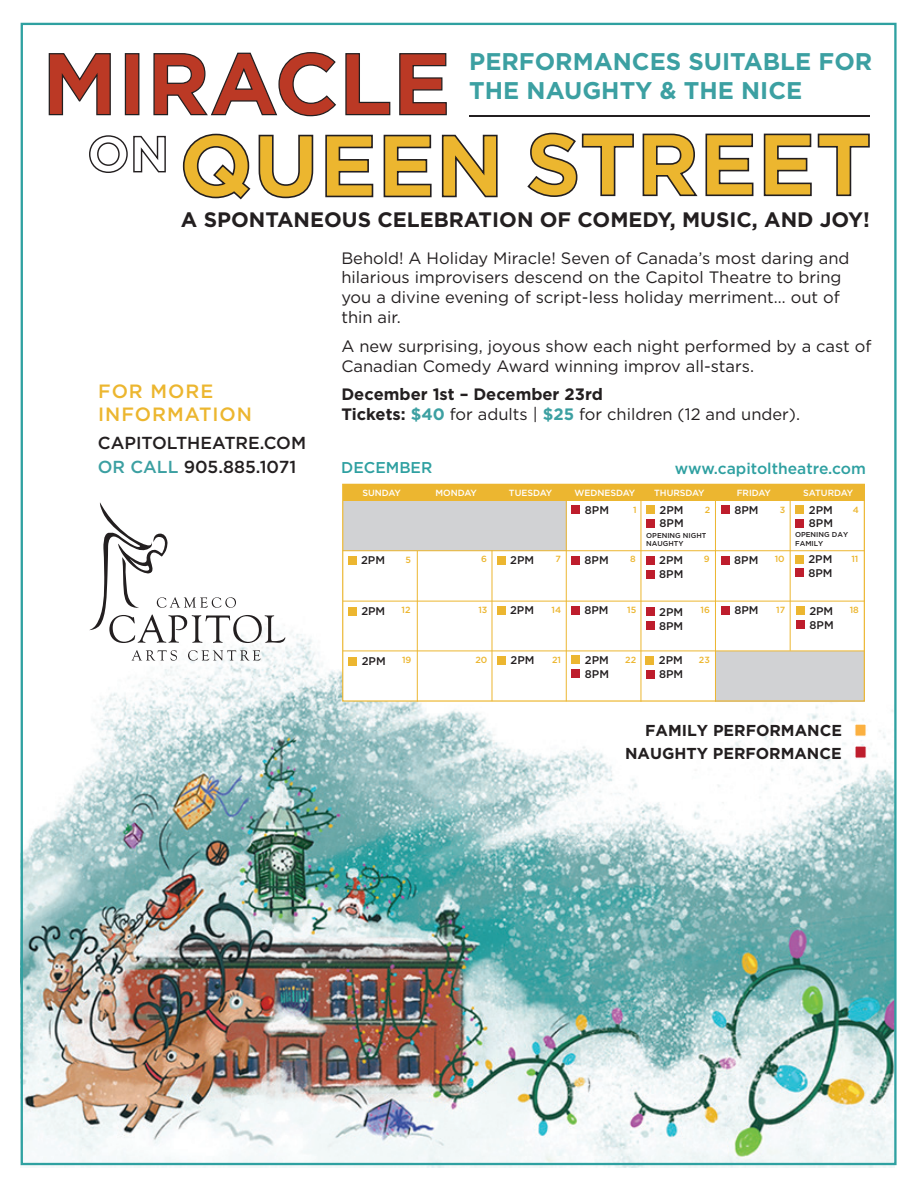
<style>
.page{position:relative;width:918px;height:1188px;background:#fff}
.page>*{position:absolute;margin:0;border:0;box-sizing:border-box;transform-origin:0 0}
.t1{font:700 87px/80.7px "Gotham";color:#ecb62f}
.t2{font:700 24.15px/29px "Gotham";color:#3ca0a2}
.t3{font:700 20.85px "Gotham";color:#231f20}
.t4{font:500 19.2px/23.1px "Gotham";letter-spacing:.05em;color:#ecb62f}
.t5{font:500 17.4px/24px "Gotham";color:#231f20}
.t6{font:16.5px/19.8px "Gotham";color:#231f20}
.t7{font:700 15.9px "Gotham";color:#231f20}
.t8{font:500 15.6px "Gotham";color:#2ea0a1}
.t9{font:500 11.1px/13.4px "Gotham";color:#231f20}
.t10{font:500 8.85px "Gotham";color:#fff}
.t11{font:500 8.85px "Gotham";color:#ecb62f}
.t12{font:500 7.05px/8.6px "Gotham";color:#231f20}
.s1{color:#bb3925}
.s2{color:#3ca0a2}
.s3{font-weight:700}
.s4{font-weight:700;color:#3ca0a2}
</style>
<div class="page">
<img style="left:20px;top:387px;width:875px;height:780px">
<svg style="left:132px;top:650px;width:45px;height:11px"></svg>
<svg style="left:188px;top:650px;width:73px;height:11px"></svg>
<svg style="left:89px;top:502px;width:196px;height:141px"></svg>
<svg style="left:48px;top:53px;width:63px;height:63px"></svg>
<div style="left:125px;top:53px;width:14px;height:62px;border:1px solid #231f20"></div>
<svg style="left:153px;top:52px;width:183px;height:65px"></svg>
<svg style="left:345px;top:53px;width:46px;height:63px"></svg>
<svg style="left:399px;top:53px;width:48px;height:63px"></svg>
<svg style="left:182px;top:133px;width:69px;height:67px"></svg>
<svg style="left:258px;top:134px;width:56px;height:65px"></svg>
<svg style="left:325px;top:134px;width:49px;height:64px"></svg>
<svg style="left:383px;top:134px;width:49px;height:64px"></svg>
<svg style="left:441px;top:134px;width:57px;height:64px"></svg>
<svg style="left:527px;top:132px;width:107px;height:65px"></svg>
<svg style="left:642px;top:133px;width:56px;height:64px"></svg>
<svg style="left:705px;top:133px;width:49px;height:64px"></svg>
<svg style="left:763px;top:133px;width:107px;height:64px"></svg>
<svg style="left:89px;top:135px;width:77px;height:38px"></svg>
<hr style="left:470px;top:115px;width:400px;height:1px;background:#231f20">
<div style="left:343px;top:485px;width:522px;height:216px;background:#fff"></div>
<div style="left:343px;top:500px;width:223px;height:51px;background:#d1d2d4"></div>
<div style="left:343px;top:484px;width:522px;height:17px;background:#ecb630"></div>
<hr style="left:343px;top:601px;width:522px;height:1px;background:#ecb630">
<hr style="left:417px;top:551px;width:1px;height:151px;background:#ecb630">
<hr style="left:492px;top:550px;width:1px;height:151px;background:#ecb630">
<div style="left:572px;top:506px;width:8px;height:8px;background:#be1d2c"></div>
<div style="left:715px;top:651px;width:150px;height:50px;background:#d1d2d4"></div>
<div style="left:646px;top:506px;width:9px;height:8px;background:#ecb630"></div>
<div style="left:646px;top:519px;width:9px;height:8px;background:#be1d2c"></div>
<div style="left:721px;top:506px;width:9px;height:8px;background:#be1d2c"></div>
<div style="left:796px;top:506px;width:8px;height:8px;background:#ecb630"></div>
<div style="left:796px;top:519px;width:8px;height:8px;background:#be1d2c"></div>
<div style="left:795px;top:555px;width:9px;height:8px;background:#ecb630"></div>
<div style="left:795px;top:569px;width:9px;height:8px;background:#be1d2c"></div>
<div style="left:497px;top:556px;width:8px;height:8px;background:#ecb630"></div>
<div style="left:572px;top:556px;width:8px;height:8px;background:#be1d2c"></div>
<div style="left:646px;top:556px;width:8px;height:8px;background:#be1d2c"></div>
<div style="left:721px;top:556px;width:8px;height:8px;background:#be1d2c"></div>
<div style="left:721px;top:606px;width:8px;height:9px;background:#be1d2c"></div>
<div style="left:497px;top:606px;width:8px;height:9px;background:#ecb630"></div>
<div style="left:571px;top:606px;width:9px;height:8px;background:#be1d2c"></div>
<div style="left:646px;top:607px;width:8px;height:9px;background:#be1d2c"></div>
<div style="left:348px;top:556px;width:8px;height:8px;background:#ecb630"></div>
<div style="left:348px;top:607px;width:8px;height:9px;background:#ecb630"></div>
<hr style="left:566px;top:501px;width:1px;height:200px;background:#ecb630">
<hr style="left:641px;top:500px;width:1px;height:202px;background:#ecb630">
<hr style="left:715px;top:500px;width:1px;height:202px;background:#ecb630">
<hr style="left:790px;top:500px;width:1px;height:151px;background:#ecb630">
<hr style="left:342px;top:550px;width:523px;height:1px;background:#ecb630">
<hr style="left:343px;top:650px;width:522px;height:1px;background:#ecb630">
<div style="left:342px;top:484px;width:523px;height:218px;border:1px solid #ecb630"></div>
<div style="left:855px;top:746px;width:12px;height:12px;background:#be1d2c;border:1px solid #fff"></div>
<div style="left:855px;top:724px;width:11px;height:13px;background:#fbb040;border:1px solid #fff"></div>
<div style="left:646px;top:670px;width:8px;height:8px;background:#be1d2c"></div>
<div style="left:646px;top:656px;width:8px;height:8px;background:#ecb630"></div>
<div style="left:497px;top:656px;width:9px;height:8px;background:#ecb630"></div>
<div style="left:572px;top:656px;width:8px;height:8px;background:#ecb630"></div>
<div style="left:349px;top:657px;width:8px;height:8px;background:#ecb630"></div>
<div style="left:572px;top:670px;width:8px;height:8px;background:#be1d2c"></div>
<div style="left:796px;top:621px;width:9px;height:8px;background:#be1d2c"></div>
<div style="left:796px;top:607px;width:8px;height:8px;background:#ecb630"></div>
<div style="left:646px;top:570px;width:8px;height:8px;background:#be1d2c"></div>
<div style="left:646px;top:621px;width:8px;height:9px;background:#be1d2c"></div>
<h1 class="t1" style="left:87px;top:43px;width:786px;text-indent:-45px"><span class="s1">MIRACLE<br></span><sup>ON</sup> QUEEN STREET</h1>
<p class="t3" style="left:181px;top:206px;width:691px">A SPONTANEOUS CELEBRATION OF COMEDY, MUSIC, AND JOY!</p>
<h2 class="t2" style="left:469px;top:47px;width:405px">PERFORMANCES SUITABLE FOR<br>THE NAUGHTY &amp; THE NICE</h2>
<p class="t4" style="left:98px;top:379px;width:155px">FOR MORE<br>INFORMATION</p>
<p class="t5" style="left:98px;top:431px;width:210px">CAPITOLTHEATRE.COM<br><span class="s2">OR CALL</span> 905.885.1071</p>
<p class="t6" style="left:341px;top:247px;width:510px">Behold! A Holiday Miracle! Seven of Canada’s most daring and hilarious improvisers descend on the Capitol Theatre to bring you a divine evening of script-less holiday merriment… out of thin air.</p>
<p class="t6" style="left:341px;top:336px;width:532px">A new surprising, joyous show each night performed by a cast of<br>Canadian Comedy Award winning improv all-stars.</p>
<p class="t6" style="left:341px;top:384px;width:460px"><span class="s3">December 1st – December 23rd<br>Tickets:</span> <span class="s4">$40</span> for adults | <span class="s4">$25</span> for children (12 and under).</p>
<p class="t8" style="left:341px;top:458px;width:93px">DECEMBER</p>
<p class="t8" style="left:675px;top:458px;width:193px">www.capitoltheatre.com</p>
<p class="t10" style="left:362px;top:487px;width:40px">SUNDAY</p>
<p class="t10" style="left:435px;top:487px;width:43px">MONDAY</p>
<p class="t10" style="left:509px;top:487px;width:45px">TUESDAY</p>
<p class="t10" style="left:575px;top:487px;width:62px">WEDNESDAY</p>
<p class="t10" style="left:654px;top:487px;width:52px">THURSDAY</p>
<p class="t10" style="left:737px;top:487px;width:36px">FRIDAY</p>
<p class="t10" style="left:803px;top:487px;width:51px">SATURDAY</p>
<p class="t9" style="left:361px;top:553px;width:25px">2PM</p>
<p class="t9" style="left:585px;top:503px;width:26px">8PM</p>
<p class="t9" style="left:660px;top:503px;width:26px">2PM<br>8PM</p>
<p class="t9" style="left:734px;top:503px;width:26px">8PM</p>
<p class="t9" style="left:809px;top:503px;width:26px">2PM<br>8PM</p>
<p class="t9" style="left:808px;top:553px;width:26px">2PM<br>8PM</p>
<p class="t11" style="left:633px;top:504px;width:5px">1</p>
<p class="t11" style="left:705px;top:504px;width:7px">2</p>
<p class="t11" style="left:780px;top:504px;width:7px">3</p>
<p class="t11" style="left:853px;top:504px;width:8px">4</p>
<p class="t12" style="left:646px;top:531px;width:62px">OPENING NIGHT<br>NAUGHTY</p>
<p class="t12" style="left:795px;top:530px;width:55px">OPENING DAY<br>FAMILY</p>
<p class="t11" style="left:406px;top:555px;width:7px">5</p>
<p class="t11" style="left:481px;top:553px;width:7px">6</p>
<p class="t11" style="left:555px;top:553px;width:7px">7</p>
<p class="t11" style="left:630px;top:553px;width:7px">8</p>
<p class="t11" style="left:704px;top:553px;width:7px">9</p>
<p class="t11" style="left:775px;top:553px;width:11px">10</p>
<p class="t11" style="left:851px;top:553px;width:9px">11</p>
<p class="t9" style="left:510px;top:554px;width:25px">2PM</p>
<p class="t9" style="left:585px;top:553px;width:26px">8PM</p>
<p class="t9" style="left:659px;top:553px;width:25px">2PM</p>
<p class="t9" style="left:734px;top:553px;width:26px">8PM</p>
<p class="t9" style="left:659px;top:567px;width:26px">8PM</p>
<p class="t9" style="left:510px;top:604px;width:25px">2PM</p>
<p class="t9" style="left:585px;top:603px;width:26px">8PM</p>
<p class="t9" style="left:659px;top:605px;width:25px">2PM</p>
<p class="t9" style="left:734px;top:604px;width:26px">8PM</p>
<p class="t11" style="left:402px;top:604px;width:11px">12</p>
<p class="t11" style="left:627px;top:604px;width:11px">15</p>
<p class="t11" style="left:701px;top:604px;width:11px">16</p>
<p class="t11" style="left:776px;top:604px;width:10px">17</p>
<p class="t9" style="left:361px;top:605px;width:25px">2PM</p>
<p class="t11" style="left:478px;top:604px;width:11px">13</p>
<p class="t11" style="left:850px;top:604px;width:11px">18</p>
<p class="t11" style="left:552px;top:604px;width:11px">14</p>
<p class="t9" style="left:809px;top:604px;width:25px">2PM</p>
<p class="t9" style="left:659px;top:619px;width:26px">8PM</p>
<p class="t9" style="left:362px;top:654px;width:25px">2PM</p>
<p class="t9" style="left:511px;top:653px;width:25px">2PM</p>
<p class="t9" style="left:585px;top:653px;width:25px">2PM</p>
<p class="t9" style="left:659px;top:653px;width:25px">2PM</p>
<p class="t9" style="left:585px;top:667px;width:26px">8PM</p>
<p class="t11" style="left:402px;top:654px;width:11px">19</p>
<p class="t11" style="left:475px;top:654px;width:13px">20</p>
<p class="t11" style="left:552px;top:654px;width:11px">21</p>
<p class="t11" style="left:625px;top:654px;width:12px">22</p>
<p class="t11" style="left:699px;top:654px;width:12px">23</p>
<p class="t9" style="left:659px;top:667px;width:26px">8PM</p>
<p class="t9" style="left:810px;top:618px;width:26px">8PM</p>
<p class="t7" style="left:645px;top:720px;width:198px">FAMILY PERFORMANCE</p>
<p class="t7" style="left:625px;top:743px;width:218px">NAUGHTY PERFORMANCE</p>
</div>
